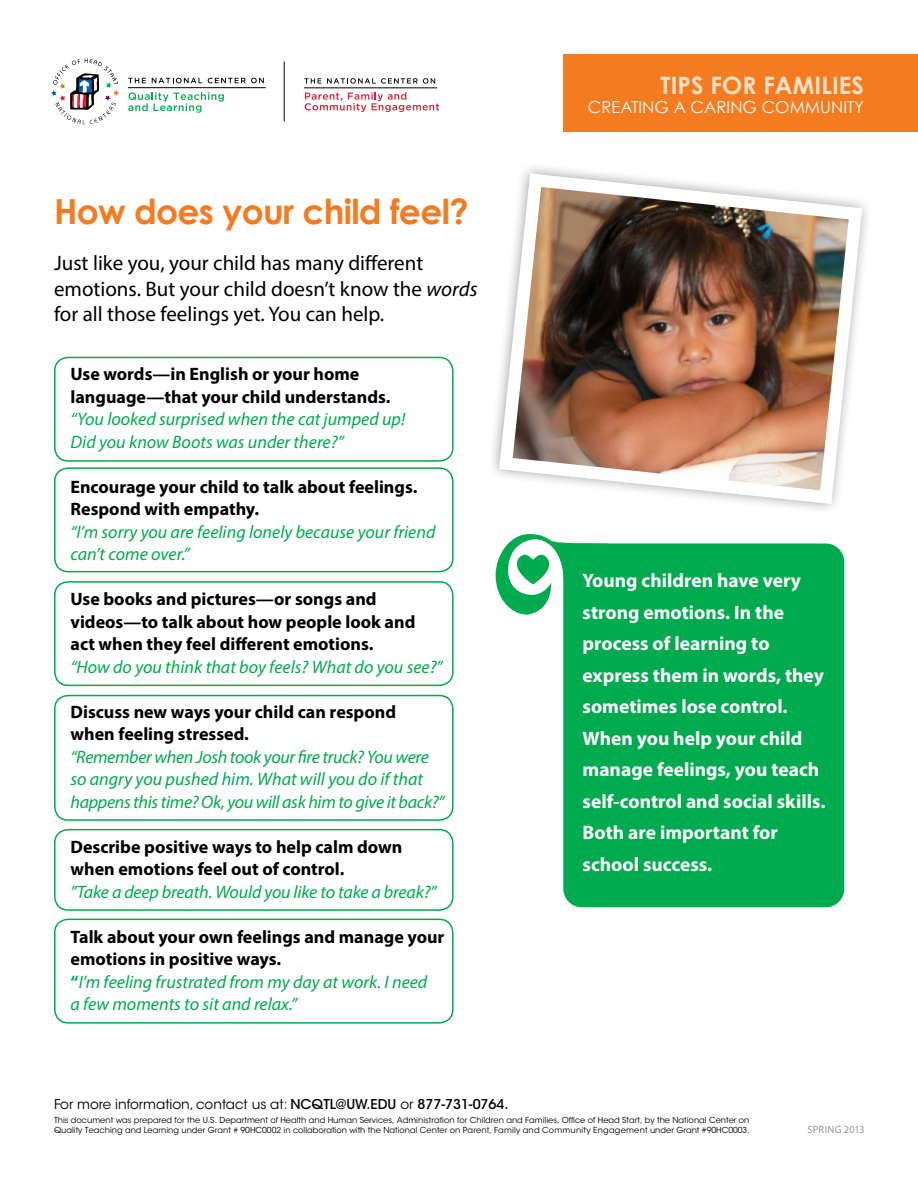
<style>
.page{position:relative;width:918px;height:1188px;background:#fff}
.page>*{position:absolute;margin:0;border:0;box-sizing:border-box;transform-origin:0 0}
.Head{font:700 34.5px "Century Gothic";letter-spacing:-.02em;color:#f47b20}
.Sub_Topic{font:700 24px "Century Gothic";letter-spacing:.005em;color:#fee0c8}
.Intro{font:21px/25.5px "Myriad Pro";color:#000}
.body{font:700 19.5px/31.5px "Myriad Pro";color:#fff}
.body-2{font:italic 18px/22.5px "Myriad Pro";color:#00aa4f}
.body-3{font:700 18px/22.5px "Myriad Pro";color:#000}
.body-4{font:italic 18px/22.5px "Myriad Pro";letter-spacing:-.02em;color:#00aa4f}
.Sub_Topic-2{font:16.5px "Century Gothic";letter-spacing:.005em;color:#fff}
.t1{font:13.5px "ITC Avant Garde Std";color:#000}
.subhead{font:10.5px "Myriad Pro";letter-spacing:.02em;color:#939598}
.t2{font:8.25px/10.5px "ITC Avant Garde Std";color:#000}
.s1{font-style:italic}
.s2{font-weight:700;font-style:normal;color:#000}
.s3{font-weight:400;font-style:italic;color:#00aa4f}
.s4{font-weight:700;font-style:normal}
.s5{font-weight:500}
</style>
<div class="page">
<svg style="left:496px;top:534px;width:112px;height:81px"></svg>
<div style="left:563px;top:544px;width:281px;height:363px;background:#00aa4f;border-radius:18px"></div>
<img style="left:492px;top:167px;width:375px;height:343px">
<div style="left:54px;top:357px;width:400px;height:105px;border:2px solid #00aa4f;border-radius:14px"></div>
<div style="left:54px;top:467px;width:400px;height:105px;border:2px solid #00aa4f;border-radius:14px"></div>
<div style="left:54px;top:581px;width:400px;height:105px;border:2px solid #00aa4f;border-radius:14px"></div>
<div style="left:54px;top:829px;width:400px;height:82px;border:2px solid #00aa4f;border-radius:14px"></div>
<div style="left:54px;top:919px;width:400px;height:105px;border:2px solid #00aa4f;border-radius:14px"></div>
<div style="left:54px;top:695px;width:400px;height:126px;border:2px solid #00aa4f;border-radius:14px"></div>
<svg style="left:128px;top:78px;width:18px;height:5px"></svg>
<svg style="left:152px;top:78px;width:50px;height:5px"></svg>
<svg style="left:208px;top:78px;width:56px;height:5px"></svg>
<hr style="left:128px;top:87px;width:138px;height:1px;background:#000">
<svg style="left:128px;top:92px;width:96px;height:21px"></svg>
<svg style="left:51px;top:59px;width:68px;height:66px"></svg>
<svg style="left:304px;top:78px;width:17px;height:6px"></svg>
<svg style="left:327px;top:78px;width:108px;height:6px"></svg>
<hr style="left:304px;top:88px;width:133px;height:1px;background:#000">
<svg style="left:305px;top:92px;width:134px;height:20px"></svg>
<hr style="left:284px;top:62px;width:1px;height:60px;background:#000">
<div style="left:563px;top:54px;width:355px;height:78px;background:#f47b20"></div>
<p class="Head" style="left:54px;top:190px;width:416px">How does your child feel?</p>
<p class="Intro" style="left:54px;top:250px;width:425px">Just like you, your child has many different emotions. But your child doesn’t know the <span class="s1">words </span>for all those feelings yet. You can help.</p>
<p class="body-2" style="left:70px;top:363px;width:336px"><span class="s2">Use words—in English or your home language—that your child understands. </span>“You looked surprised when the cat jumped up!<br>Did you know Boots was under there?”</p>
<p class="body-2" style="left:70px;top:475px;width:366px"><span class="s2">Encourage your child to talk about feelings.<br>Respond with empathy.<br></span>“I’m sorry you are feeling lonely because your friend can’t come over.”</p>
<p class="body-3" style="left:70px;top:587px;width:374px">Use books and pictures—or songs and videos—to talk about how people look and act when they feel different emotions.<br><span class="s3">“How do you think that boy feels? What do you see?”</span></p>
<p class="body-4" style="left:70px;top:700px;width:376px"><span class="s2">Discuss new ways your child can respond when feeling stressed.<br></span>“Remember when Josh took your fire truck? You were so angry you pushed him. What will you do if that happens this time? Ok, you will ask him to give it back?”</p>
<p class="body-3" style="left:70px;top:835px;width:368px">Describe positive ways to help calm down when emotions feel out of control.<br><span class="s3">”Take a deep breath. Would you like to take a break?”</span></p>
<p class="body-2" style="left:70px;top:925px;width:375px"><span class="s2">Talk about your own feelings and manage your emotions in positive ways.<br></span><span class="s4">“</span>I’m feeling frustrated from my day at work. I need<br>a few moments to sit and relax.”</p>
<p class="Sub_Topic" style="left:661px;top:70px;width:205px">TIPS FOR FAMILIES</p>
<p class="Sub_Topic-2" style="left:588px;top:97px;width:278px">CREATING A CARING COMMUNITY</p>
<p class="body" style="left:583px;top:564px;width:244px">Young children have very strong emotions. In the process of learning to express them in words, they sometimes lose control.<br>When you help your child manage feelings, you teach self-control and social skills.<br>Both are important for school success.</p>
<p class="t1" style="left:54px;top:1096px;width:456px">For more information, contact us at: <span class="s5">NCQTL@UW.EDU</span> or <span class="s5">877-731-0764.</span></p>
<p class="t2" style="left:54px;top:1115px;width:697px">This document was prepared for the U.S. Department of Health and Human Services, Administration for Children and Families, Office of Head Start, by the National Center on<br>Quality Teaching and Learning under Grant # 90HC0002 in collaboration with the National Center on Parent, Family and Community Engagement under Grant #90HC0003.</p>
<p class="subhead" style="left:807px;top:1123px;width:59px">SPRING 2013</p>
</div>
